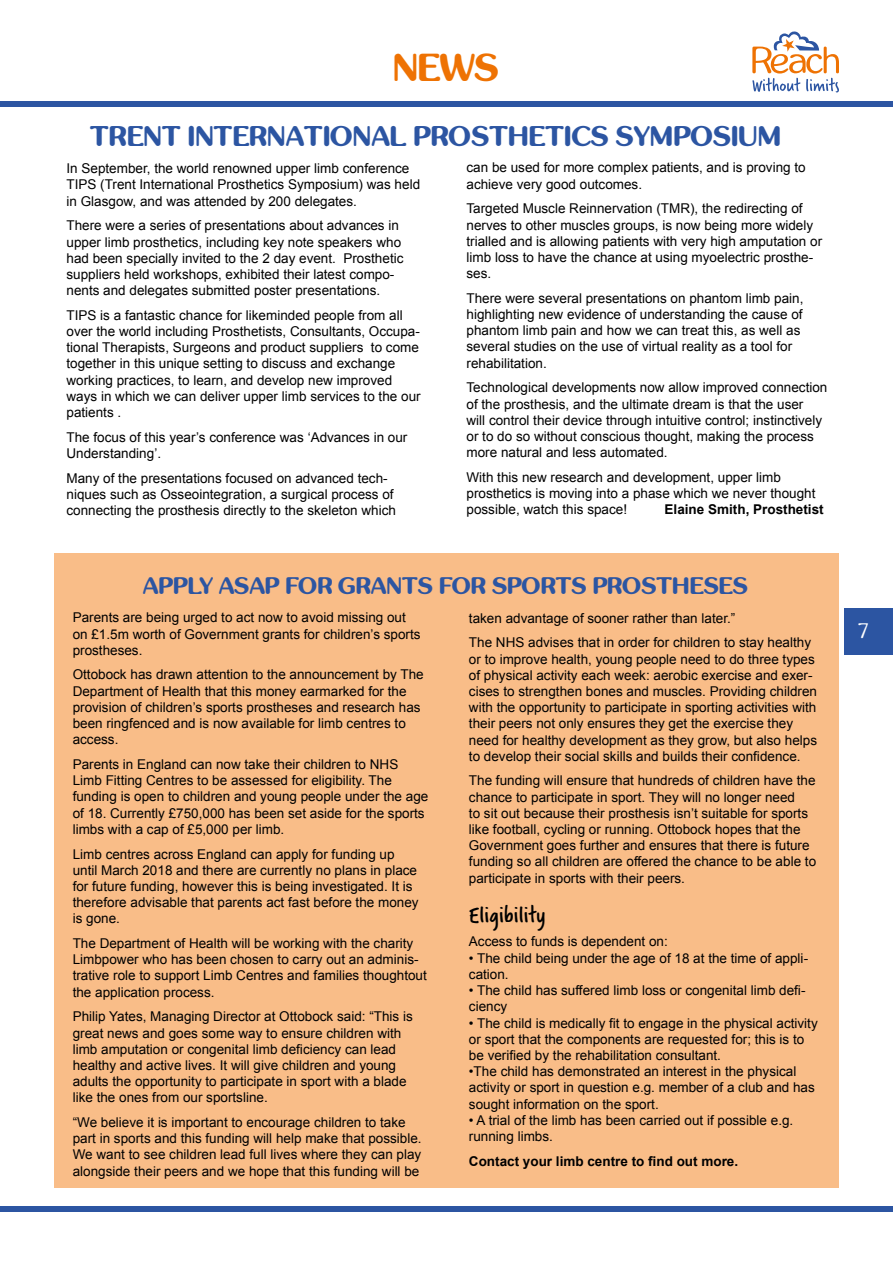
<style>
.page{position:relative;width:893px;height:1263px;background:#fff}
.page>*{position:absolute;margin:0;border:0;box-sizing:border-box;transform-origin:0 0}
.t1{font:700 39px "inglobal";color:#ee7203}
.t2{font:700 28.5px "inglobal";color:#2c55a2}
.t3{font:25.5px "Verveine W01";color:#000}
.t4{font:700 24px "inglobal";color:#2c55a2}
.t5{font:21px "inglobal";color:#fff}
.t6{font:13.5px/16.2px "Arial";color:#000}
.t7{font:700 13.5px "Arial";color:#000}
</style>
<div class="page">
<div style="left:0;top:1206px;width:893px;height:6px;background:#2c55a2"></div>
<div style="left:0;top:101px;width:893px;height:6px;background:#2c55a2"></div>
<div style="left:844px;top:608px;width:49px;height:47px;background:#2c55a2"></div>
<svg style="left:752px;top:31px;width:87px;height:61px"></svg>
<div style="left:54px;top:554px;width:785px;height:634px;background:#f9bd88"></div>
<h1 class="t1" style="left:394px;top:46px;width:107px">NEWS</h1>
<h2 class="t2" style="left:91px;top:120px;width:693px">TRENT INTERNATIONAL PROSTHETICS SYMPOSIUM</h2>
<p class="t6" style="left:67px;top:160px;width:355px">In September, the world renowned upper limb conference<br>TIPS (Trent International Prosthetics Symposium) was held in Glasgow, and was attended by 200 delegates.</p>
<p class="t6" style="left:67px;top:218px;width:338px">There were a series of presentations about advances in upper limb prosthetics, including key note speakers who had been specially invited to the 2 day event. Prosthetic suppliers held workshops, exhibited their latest compo&shy;nents and delegates submitted poster presentations.</p>
<p class="t6" style="left:67px;top:307px;width:356px">TIPS is a fantastic chance for likeminded people from all over the world including Prosthetists, Consultants, Occupa&shy;tional Therapists, Surgeons and product suppliers to come together in this unique setting to discuss and exchange working practices, to learn, and develop new improved ways in which we can deliver upper limb services to the our patients .</p>
<p class="t6" style="left:67px;top:429px;width:342px">The focus of this year’s conference was ‘Advances in our<br>Understanding’.</p>
<p class="t6" style="left:67px;top:470px;width:331px">Many of the presentations focused on advanced tech&shy;niques such as Osseointegration, a surgical process of connecting the prosthesis directly to the skeleton which</p>
<p class="t6" style="left:466px;top:160px;width:341px">can be used for more complex patients, and is proving to achieve very good outcomes.</p>
<p class="t6" style="left:466px;top:201px;width:357px">Targeted Muscle Reinnervation (TMR), the redirecting of nerves to other muscles groups, is now being more widely trialled and is allowing patients with very high amputation or limb loss to have the chance at using myoelectric prosthe&shy;ses.</p>
<p class="t6" style="left:466px;top:290px;width:338px">There were several presentations on phantom limb pain, highlighting new evidence of understanding the cause of phantom limb pain and how we can treat this, as well as several studies on the use of virtual reality as a tool for rehabilitation.</p>
<p class="t6" style="left:466px;top:380px;width:362px">Technological developments now allow improved connection of the prosthesis, and the ultimate dream is that the user<br>will control their device through intuitive control; instinctively or to do so without conscious thought, making the process more natural and less automated.</p>
<p class="t6" style="left:466px;top:469px;width:350px">With this new research and development, upper limb prosthetics is moving into a phase which we never thought possible, watch this space!</p>
<p class="t7" style="left:665px;top:500px;width:161px">Elaine Smith, Prosthetist</p>
<h3 class="t4" style="left:143px;top:572px;width:606px">APPLY ASAP FOR GRANTS FOR SPORTS PROSTHESES</h3>
<p class="t6" style="left:73px;top:610px;width:349px">Parents are being urged to act now to avoid missing out on £1.5m worth of Government grants for children’s sports prostheses.</p>
<p class="t6" style="left:73px;top:667px;width:352px">Ottobock has drawn attention to the announcement by The Department of Health that this money earmarked for the provision of children’s sports prostheses and research has been ringfenced and is now available for limb centres to access.</p>
<p class="t6" style="left:73px;top:756px;width:357px">Parents in England can now take their children to NHS Limb Fitting Centres to be assessed for eligibility. The funding is open to children and young people under the age of 18. Currently £750,000 has been set aside for the sports limbs with a cap of £5,000 per limb.</p>
<p class="t6" style="left:73px;top:846px;width:347px">Limb centres across England can apply for funding up until March 2018 and there are currently no plans in place for future funding, however this is being investigated. It is therefore advisable that parents act fast before the money is gone.</p>
<p class="t6" style="left:73px;top:935px;width:356px">The Department of Health will be working with the charity Limbpower who has been chosen to carry out an adminis&shy;trative role to support Limb Centres and families thoughtout the application process.</p>
<p class="t6" style="left:73px;top:1009px;width:342px">Philip Yates, Managing Director at Ottobock said: “This is great news and goes some way to ensure children with limb amputation or congenital limb deficiency can lead healthy and active lives. It will give children and young adults the opportunity to participate in sport with a blade like the ones from our sportsline.</p>
<p class="t6" style="left:73px;top:1114px;width:350px">“We believe it is important to encourage children to take part in sports and this funding will help make that possible.<br>We want to see children lead full lives where they can play alongside their peers and we hope that this funding will be</p>
<p class="t6" style="left:469px;top:606px;width:344px;line-height:24.8px">taken advantage of sooner rather than later.”<br>The NHS advises that in order for children to stay healthy</p>
<p class="t6" style="left:469px;top:651px;width:350px">or to improve health, young people need to do three types of physical activity each week: aerobic exercise and exer&shy;cises to strengthen bones and muscles. Providing children with the opportunity to participate in sporting activities with their peers not only ensures they get the exercise they need for healthy development as they grow, but also helps to develop their social skills and builds their confidence.</p>
<p class="t6" style="left:469px;top:773px;width:349px">The funding will ensure that hundreds of children have the chance to participate in sport. They will no longer need<br>to sit out because their prosthesis isn’t suitable for sports like football, cycling or running. Ottobock hopes that the Government goes further and ensures that there is future funding so all children are offered the chance to be able to participate in sports with their peers.</p>
<h3 class="t3" style="left:469px;top:897px;width:78px">Eligibility</h3>
<p class="t6" style="left:469px;top:934px;width:200px">Access to funds is dependent on:</p>
<p class="t6" style="left:469px;top:950px;width:341px">• The child being under the age of 18 at the time of appli&shy;cation.</p>
<p class="t6" style="left:469px;top:982px;width:338px">• The child has suffered limb loss or congenital limb defi&shy;ciency</p>
<p class="t6" style="left:469px;top:1015px;width:350px">• The child is medically fit to engage in the physical activity or sport that the components are requested for; this is to be verified by the rehabilitation consultant.</p>
<p class="t6" style="left:469px;top:1063px;width:347px">•The child has demonstrated an interest in the physical activity or sport in question e.g. member of a club and has sought information on the sport.</p>
<p class="t6" style="left:469px;top:1112px;width:326px">• A trial of the limb has been carried out if possible e.g. running limbs.</p>
<p class="t7" style="left:469px;top:1152px;width:271px">Contact your limb centre to find out more.</p>
<h3 class="t5" style="left:858px;top:618px;width:12px">7</h3>
</div>
